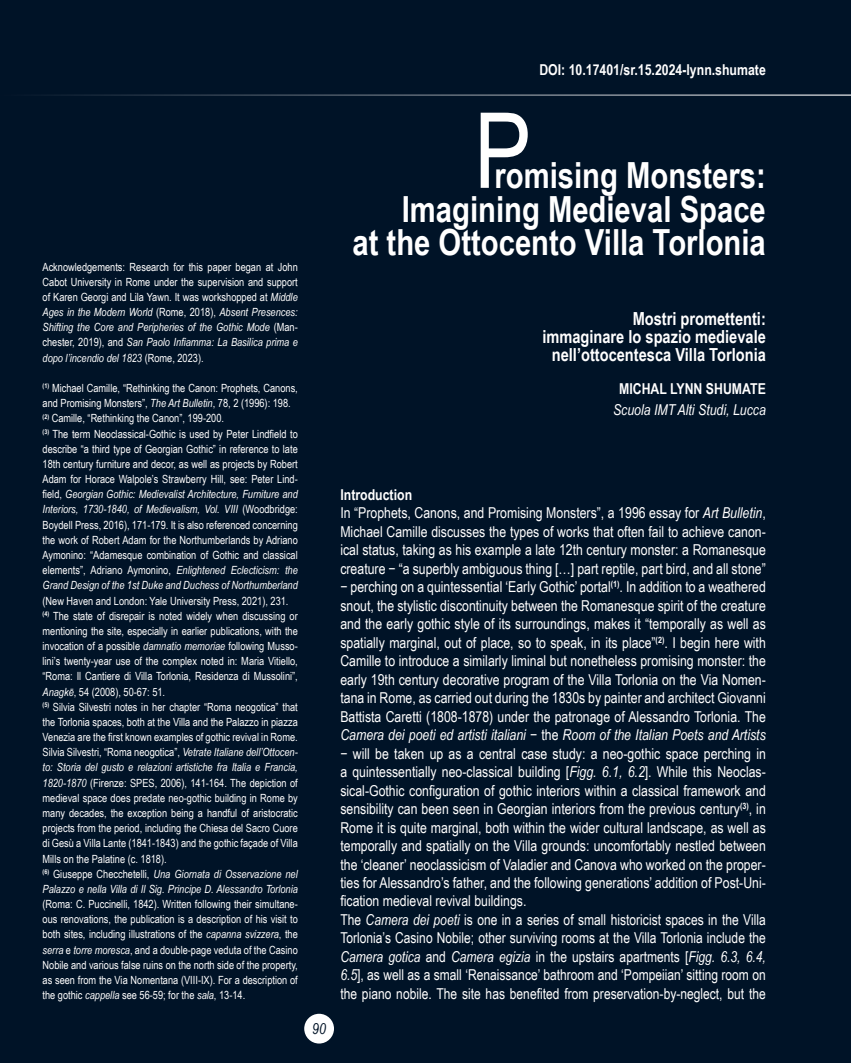
<style>
.page{position:relative;width:851px;height:1063px;background:#fff}
.page>*{position:absolute;margin:0;border:0;box-sizing:border-box;transform-origin:0 0}
.t1{font:105px "Arial Narrow";color:#fff}
.t2{font:700 36px "Arial Narrow";color:#fff}
.t3{font:700 18px "Arial Narrow";color:#fff}
.t4{font:15px/18.5px "Arial Narrow";color:#fff;text-align:justify}
.t5{font:700 15px "Arial Narrow";color:#fff}
.t6{font:italic 15px "Arial Narrow";color:#fff}
.t7{font:italic 15px "Arial Narrow";color:#001327}
.t8{font:11.25px/15.1px "Arial Narrow";color:#fff;text-align:justify}
.s1{font-style:italic}
</style>
<div class="page">
<div style="left:0;top:0;width:850px;height:1063px;background:#001327"></div>
<div style="left:304px;top:1014px;width:30px;height:30px;background:#fff;border-radius:50%"></div>
<hr style="left:0;top:95px;width:850px;height:1px;background:#fff">
<p class="t8" style="left:43px;top:259px;width:257px">Acknowledgements: Research for this paper began at John Cabot University in Rome under the supervision and support of Karen Georgi and Lila Yawn. It was workshopped at <span class="s1">Middle Ages in the Modern World</span> (Rome, 2018), <span class="s1">Absent Presences:<br>Shifting the Core and Peripheries of the Gothic Mode</span> (Man&shy;chester, 2019), and <span class="s1">San Paolo Infiamma: La Basilica prima e dopo l’incendio del 1823</span> (Rome, 2023).</p>
<p class="t8" style="left:43px;top:380px;width:257px"><sup>(1)</sup> Michael Camille, “Rethinking the Canon: Prophets, Canons, and Promising Monsters”, <span class="s1">The Art Bulletin</span>, 78, 2 (1996): 198.</p>
<p class="t8" style="left:43px;top:410px;width:183px"><sup>(2)</sup> Camille, “Rethinking the Canon”, 199-200.</p>
<p class="t8" style="left:43px;top:426px;width:257px"><sup>(3)</sup> The term Neoclassical-Gothic is used by Peter Lindfield to describe “a third type of Georgian Gothic” in reference to late 18th century furniture and decor, as well as projects by Robert Adam for Horace Walpole’s Strawberry Hill, see: Peter Lind&shy;field, <span class="s1">Georgian Gothic: Medievalist Architecture, Furniture and Interiors, 1730-1840, of Medievalism, Vol. VIII</span> (Woodbridge:<br>Boydell Press, 2016), 171-179. It is also referenced concerning the work of Robert Adam for the Northumberlands by Adriano Aymonino: “Adamesque combination of Gothic and classical elements”, Adriano Aymonino, <span class="s1">Enlightened Eclecticism: the Grand Design of the 1st Duke and Duchess of Northumberland </span>(New Haven and London: Yale University Press, 2021), 231.</p>
<p class="t8" style="left:43px;top:608px;width:257px"><sup>(4)</sup> The state of disrepair is noted widely when discussing or mentioning the site, especially in earlier publications, with the invocation of a possible <span class="s1">damnatio memoriae</span> following Musso&shy;lini’s twenty-year use of the complex noted in: Maria Vitiello, “Roma: Il Cantiere di Villa Torlonia, Residenza di Mussolini”, <span class="s1">Anagkē</span>, 54 (2008), 50-67: 51.</p>
<p class="t8" style="left:43px;top:699px;width:257px"><sup>(5)</sup> Silvia Silvestri notes in her chapter “Roma neogotica” that the Torlonia spaces, both at the Villa and the Palazzo in piazza Venezia are the first known examples of gothic revival in Rome.<br>Silvia Silvestri, “Roma neogotica”, <span class="s1">Vetrate Italiane dell’Ottocen&shy;to: Storia del gusto e relazioni artistiche fra Italia e Francia, 1820-1870</span> (Firenze: SPES, 2006), 141-164. The depiction of medieval space does predate neo-gothic building in Rome by many decades, the exception being a handful of aristocratic projects from the period, including the Chiesa del Sacro Cuore di Gesù a Villa Lante (1841-1843) and the gothic façade of Villa Mills on the Palatine (c. 1818).</p>
<p class="t8" style="left:43px;top:866px;width:257px"><sup>(6)</sup> Giuseppe Checchetelli, <span class="s1">Una Giornata di Osservazione nel Palazzo e nella Villa di Il Sig. Principe D. Alessandro Torlonia </span>(Roma: C. Puccinelli, 1842). Written following their simultane&shy;ous renovations, the publication is a description of his visit to both sites, including illustrations of the <span class="s1">capanna svizzera</span>, the <span class="s1">serra</span> e <span class="s1">torre moresca</span>, and a double-page veduta of the Casino Nobile and various false ruins on the north side of the property, as seen from the Via Nomentana (VIII-IX). For a description of the gothic <span class="s1">cappella</span> see 56-59; for the <span class="s1">sala</span>, 13-14.</p>
<p class="t5" style="left:539px;top:58px;width:228px">DOI: 10.17401/sr.15.2024-lynn.shumate</p>
<p class="t1" style="left:474px;top:74px;width:59px">P</p>
<p class="t2" style="left:494px;top:148px;width:273px">romising Monsters:</p>
<p class="t2" style="left:401px;top:182px;width:365px">Imagining Medieval Space</p>
<p class="t2" style="left:352px;top:215px;width:415px">at the Ottocento Villa Torlonia</p>
<p class="t3" style="left:632px;top:305px;width:135px">Mostri promettenti:</p>
<p class="t3" style="left:542px;top:323px;width:225px">immaginare lo spazio medievale</p>
<p class="t3" style="left:551px;top:341px;width:215px">nell’ottocentesca Villa Torlonia</p>
<p class="t5" style="left:619px;top:377px;width:148px">MICHAL LYNN SHUMATE</p>
<p class="t6" style="left:613px;top:399px;width:154px">Scuola IMT Alti Studi, Lucca</p>
<h3 class="t7" style="left:312px;top:1018px;width:15px">90</h3>
<p class="t5" style="left:340px;top:483px;width:73px">Introduction</p>
<p class="t4" style="left:340px;top:503px;width:427px">In “Prophets, Canons, and Promising Monsters”, a 1996 essay for <span class="s1">Art Bulletin</span>, Michael Camille discusses the types of works that often fail to achieve canon&shy;ical status, taking as his example a late 12th century monster: a Romanesque creature − “a superbly ambiguous thing […] part reptile, part bird, and all stone” − perching on a quintessential ‘Early Gothic’ portal<sup>(1)</sup>. In addition to a weathered snout, the stylistic discontinuity between the Romanesque spirit of the creature and the early gothic style of its surroundings, makes it “temporally as well as spatially marginal, out of place, so to speak, in its place”<sup>(2)</sup>. I begin here with Camille to introduce a similarly liminal but nonetheless promising monster: the early 19th century decorative program of the Villa Torlonia on the Via Nomen&shy;tana in Rome, as carried out during the 1830s by painter and architect Giovanni Battista Caretti (1808-1878) under the patronage of Alessandro Torlonia. The <span class="s1">Camera dei poeti ed artisti italiani</span> − the <span class="s1">Room of the Italian Poets and Artists </span>− will be taken up as a central case study: a neo-gothic space perching in a quintessentially neo-classical building [<span class="s1">Figg. 6.1, 6.2</span>]. While this Neoclas&shy;sical-Gothic configuration of gothic interiors within a classical framework and sensibility can been seen in Georgian interiors from the previous century<sup>(3)</sup>, in Rome it is quite marginal, both within the wider cultural landscape, as well as temporally and spatially on the Villa grounds: uncomfortably nestled between the ‘cleaner’ neoclassicism of Valadier and Canova who worked on the proper&shy;ties for Alessandro’s father, and the following generations’ addition of Post-Uni&shy;fication medieval revival buildings.</p>
<p class="t4" style="left:340px;top:910px;width:427px">The <span class="s1">Camera dei poeti</span> is one in a series of small historicist spaces in the Villa Torlonia’s Casino Nobile; other surviving rooms at the Villa Torlonia include the <span class="s1">Camera gotica</span> and <span class="s1">Camera egizia</span> in the upstairs apartments [<span class="s1">Figg. 6.3, 6.4, 6.5</span>], as well as a small ‘Renaissance’ bathroom and ‘Pompeiian’ sitting room on the piano nobile. The site has benefited from preservation-by-neglect, but the</p>
</div>
